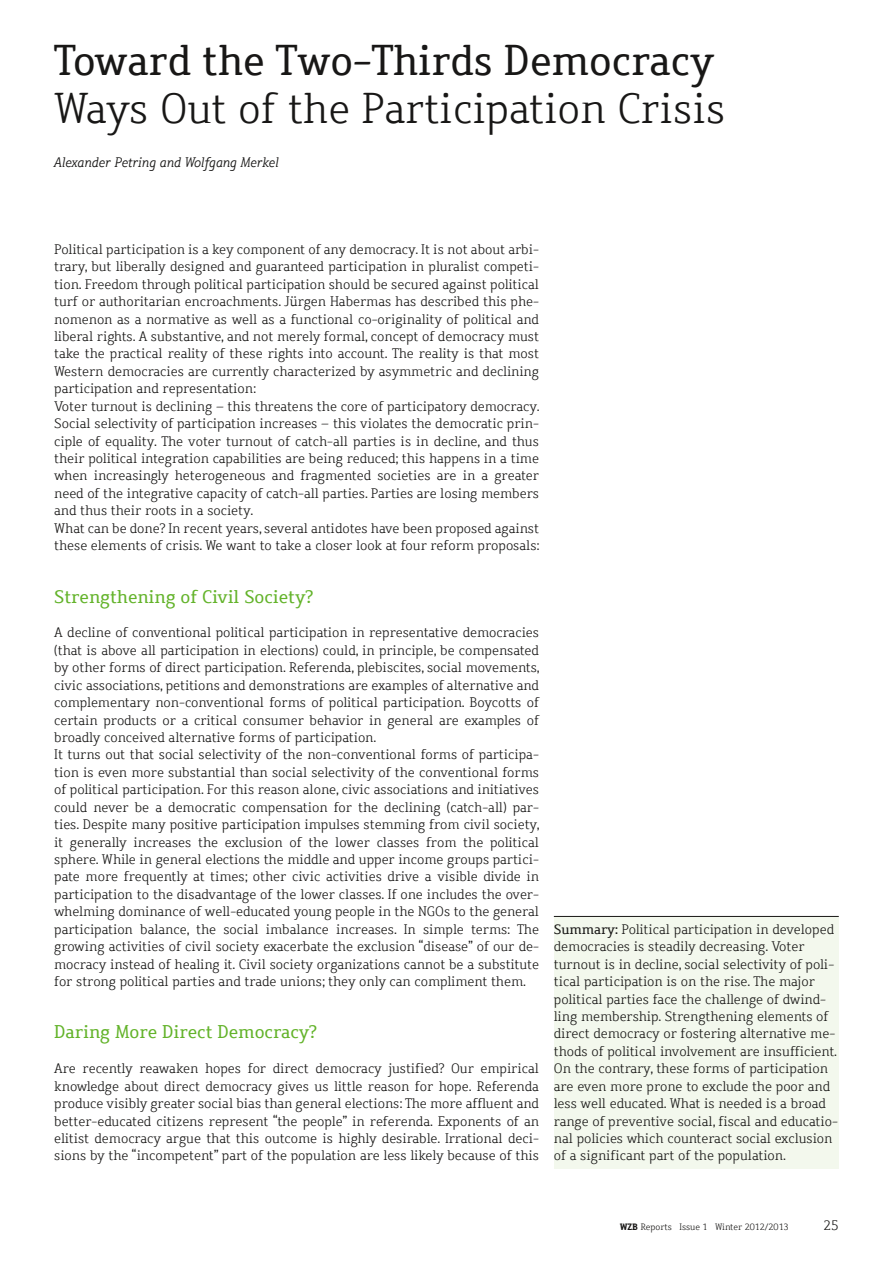
<style>
.page{position:relative;width:893px;height:1263px;background:#fff}
.page>*{position:absolute;margin:0;border:0;box-sizing:border-box;transform-origin:0 0}
.t1{font:300 42px "Dahrendorf";color:#181716}
.t2{font:42px "Dahrendorf";color:#181716}
.t3{font:18px "Dahrendorf";color:#63b32a}
.t4{font:300 13.5px/17.4px "Dahrendorf";color:#181716}
.t5{font:italic 300 13.5px "Dahrendorf";color:#181716}
.t6{font:300 9px "Dahrendorf";color:#181716}
.s1{font-weight:400}
.s2{font-weight:700}
</style>
<div class="page">
<div style="left:554px;top:916px;width:285px;height:253px;background:#f3f8ed"></div>
<hr style="left:554px;top:916px;width:285px;height:1px;background:#181716">
<h1 class="t2" style="left:54px;top:34px;width:661px">Toward the Two-Thirds Democracy</h1>
<h1 class="t1" style="left:54px;top:82px;width:672px">Ways Out of the Participation Crisis</h1>
<p class="t5" style="left:54px;top:154px;width:226px">Alexander Petring and Wolfgang Merkel</p>
<p class="t4" style="left:54px;top:241px;width:487px">Political participation is a key component of any democracy. It is not about arbi&shy;trary, but liberally designed and guaranteed participation in pluralist competi&shy;tion. Freedom through political participation should be secured against political turf or authoritarian encroachments. Jürgen Habermas has described this phe&shy;nomenon as a normative as well as a functional co-originality of political and liberal rights. A substantive, and not merely formal, concept of democracy must take the practical reality of these rights into account. The reality is that most Western democracies are currently characterized by asymmetric and declining participation and representation:<br>Voter turnout is declining – this threatens the core of participatory democracy.<br>Social selectivity of participation increases – this violates the democratic prin&shy;ciple of equality. The voter turnout of catch-all parties is in decline, and thus their political integration capabilities are being reduced; this happens in a time when increasingly heterogeneous and fragmented societies are in a greater need of the integrative capacity of catch-all parties. Parties are losing members and thus their roots in a society.<br>What can be done? In recent years, several antidotes have been proposed against these elements of crisis. We want to take a closer look at four reform proposals:</p>
<h2 class="t3" style="left:54px;top:585px;width:260px">Strengthening of Civil Society?</h2>
<p class="t4" style="left:54px;top:624px;width:487px">A decline of conventional political participation in representative democracies (that is above all participation in elections) could, in principle, be compensated by other forms of direct participation. Referenda, plebiscites, social movements, civic associations, petitions and demonstrations are examples of alternative and complementary non-conventional forms of political participation. Boycotts of certain products or a critical consumer behavior in general are examples of broadly conceived alternative forms of participation.<br>It turns out that social selectivity of the non-conventional forms of participa&shy;tion is even more substantial than social selectivity of the conventional forms of political participation. For this reason alone, civic associations and initiatives could never be a democratic compensation for the declining (catch-all) par&shy;ties. Despite many positive participation impulses stemming from civil society, it generally increases the exclusion of the lower classes from the political sphere. While in general elections the middle and upper income groups partici&shy;pate more frequently at times; other civic activities drive a visible divide in participation to the disadvantage of the lower classes. If one includes the over&shy;whelming dominance of well-educated young people in the NGOs to the general participation balance, the social imbalance increases. In simple terms: The growing activities of civil society exacerbate the exclusion “disease” of our de&shy;mocracy instead of healing it. Civil society organizations cannot be a substitute for strong political parties and trade unions; they only can compliment them.</p>
<h2 class="t3" style="left:54px;top:1021px;width:264px">Daring More Direct Democracy?</h2>
<p class="t4" style="left:54px;top:1060px;width:486px;text-align:justify">Are recently reawaken hopes for direct democracy justified? Our empirical knowledge about direct democracy gives us little reason for hope. Referenda produce visibly greater social bias than general elections: The more affluent and better-educated citizens represent “the people” in referenda. Exponents of an elitist democracy argue that this outcome is highly desirable. Irrational deci&shy;sions by the “incompetent” part of the population are less likely because of this</p>
<p class="t4" style="left:554px;top:921px;width:286px"><span class="s1">Summary:</span> Political participation in developed democracies is steadily decreasing. Voter turnout is in decline, social selectivity of poli&shy;tical participation is on the rise. The major political parties face the challenge of dwind&shy;ling membership. Strengthening elements of direct democracy or fostering alternative me&shy;thods of political involvement are insufficient.<br>On the contrary, these forms of participation are even more prone to exclude the poor and less well educated. What is needed is a broad range of preventive social, fiscal and educatio&shy;nal policies which counteract social exclusion of a significant part of the population.</p>
<p class="t6" style="left:620px;top:1221px;width:170px"><span class="s2">WZB</span> Reports Issue 1 Winter 2012/2013</p>
<p class="t4" style="left:824px;top:1217px;width:17px">25</p>
</div>
